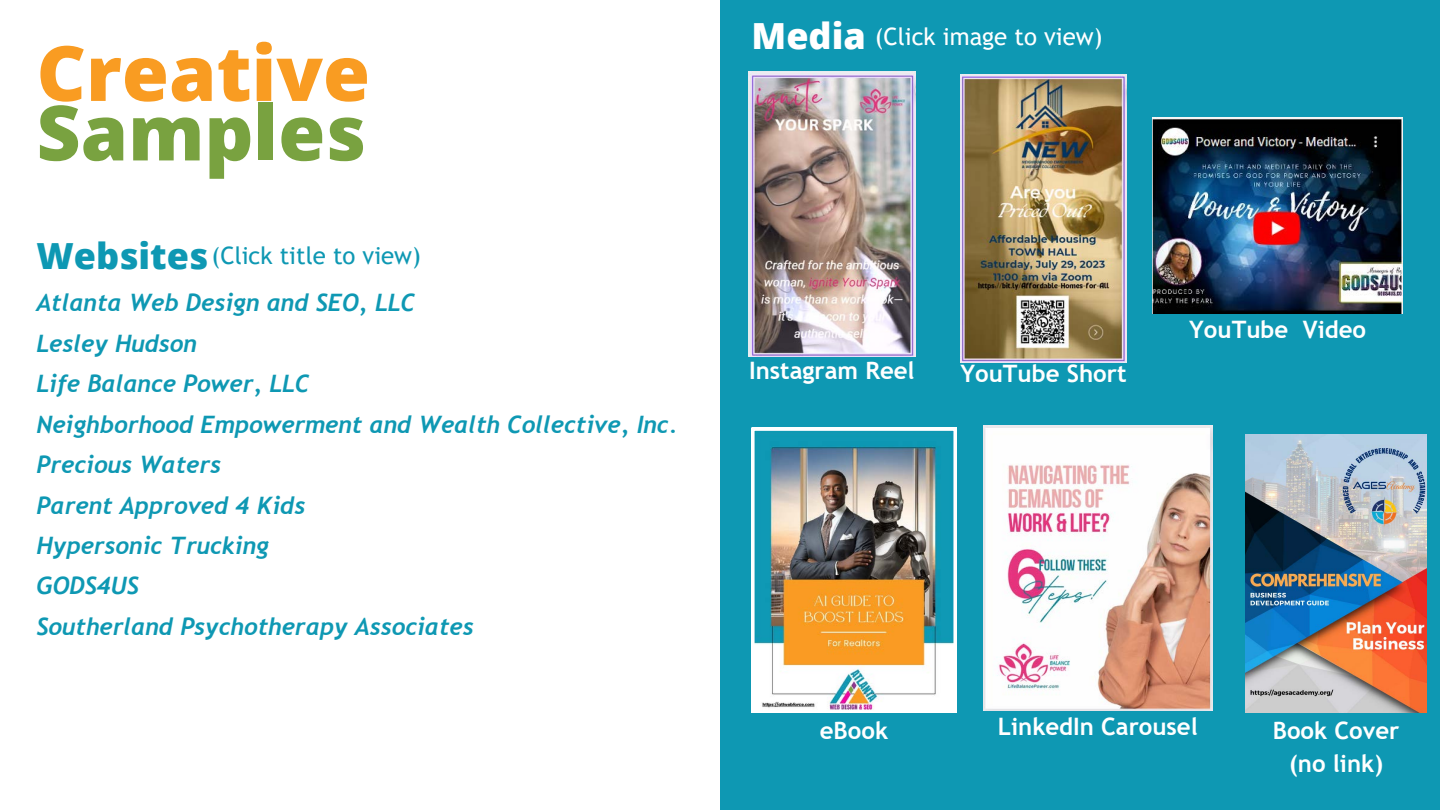
<style>
.page{position:relative;width:1440px;height:810px;background:#fff}
.page>*{position:absolute;margin:0;border:0;box-sizing:border-box;transform-origin:0 0}
.t1{font:800 76.3px "Open Sans";color:#f99c22}
.t2{font:800 76.3px "Open Sans";color:#79a240}
.t3{font:800 36px "Open Sans";color:#0e98b3}
.t4{font:800 36px "Open Sans";color:#fff}
.t5{font:italic 700 24px "Trebuchet";color:#0e98b3}
.t6{font:700 24px "Trebuchet MS";color:#fff}
.t7{font:24px "Trebuchet MS";color:#0e98b3}
.t8{font:24px "Trebuchet MS";color:#fff}
</style>
<div class="page">
<div style="left:720px;top:0;width:720px;height:810px;background:#0e98b3"></div>
<img style="left:749px;top:72px;width:166px;height:285px">
<img style="left:983px;top:425px;width:230px;height:285px">
<img style="left:960px;top:75px;width:167px;height:288px">
<img style="left:752px;top:428px;width:204px;height:285px">
<img style="left:1153px;top:118px;width:250px;height:195px">
<img style="left:1246px;top:434px;width:181px;height:279px">
<p class="t1" style="left:37px;top:19px;width:335px">Creative</p>
<p class="t2" style="left:37px;top:79px;width:331px">Samples</p>
<p class="t3" style="left:37px;top:231px;width:173px">Websites</p>
<p class="t7" style="left:212px;top:241px;width:211px">(Click title to view)</p>
<p class="t5" style="left:37px;top:289px;width:380px">Atlanta Web Design and SEO, LLC</p>
<p class="t5" style="left:37px;top:329px;width:162px">Lesley Hudson</p>
<p class="t5" style="left:37px;top:370px;width:274px">Life Balance Power, LLC</p>
<p class="t5" style="left:37px;top:410px;width:642px">Neighborhood Empowerment and Wealth Collective, Inc.</p>
<p class="t5" style="left:37px;top:451px;width:186px">Precious Waters</p>
<p class="t5" style="left:37px;top:491px;width:270px">Parent Approved 4 Kids</p>
<p class="t5" style="left:37px;top:532px;width:234px">Hypersonic Trucking</p>
<p class="t5" style="left:37px;top:572px;width:104px">GODS4US</p>
<p class="t5" style="left:37px;top:612px;width:439px">Southerland Psychotherapy Associates</p>
<p class="t4" style="left:752px;top:11px;width:116px">Media</p>
<p class="t8" style="left:875px;top:23px;width:229px">(Click image to view)</p>
<p class="t6" style="left:749px;top:356px;width:167px">Instagram Reel</p>
<p class="t6" style="left:961px;top:359px;width:167px">YouTube Short</p>
<p class="t6" style="left:1189px;top:315px;width:178px">YouTube Video</p>
<p class="t6" style="left:820px;top:717px;width:70px">eBook</p>
<p class="t6" style="left:998px;top:712px;width:201px">LinkedIn Carousel</p>
<p class="t6" style="left:1273px;top:717px;width:128px">Book Cover</p>
<p class="t6" style="left:1289px;top:750px;width:96px">(no link)</p>
</div>
